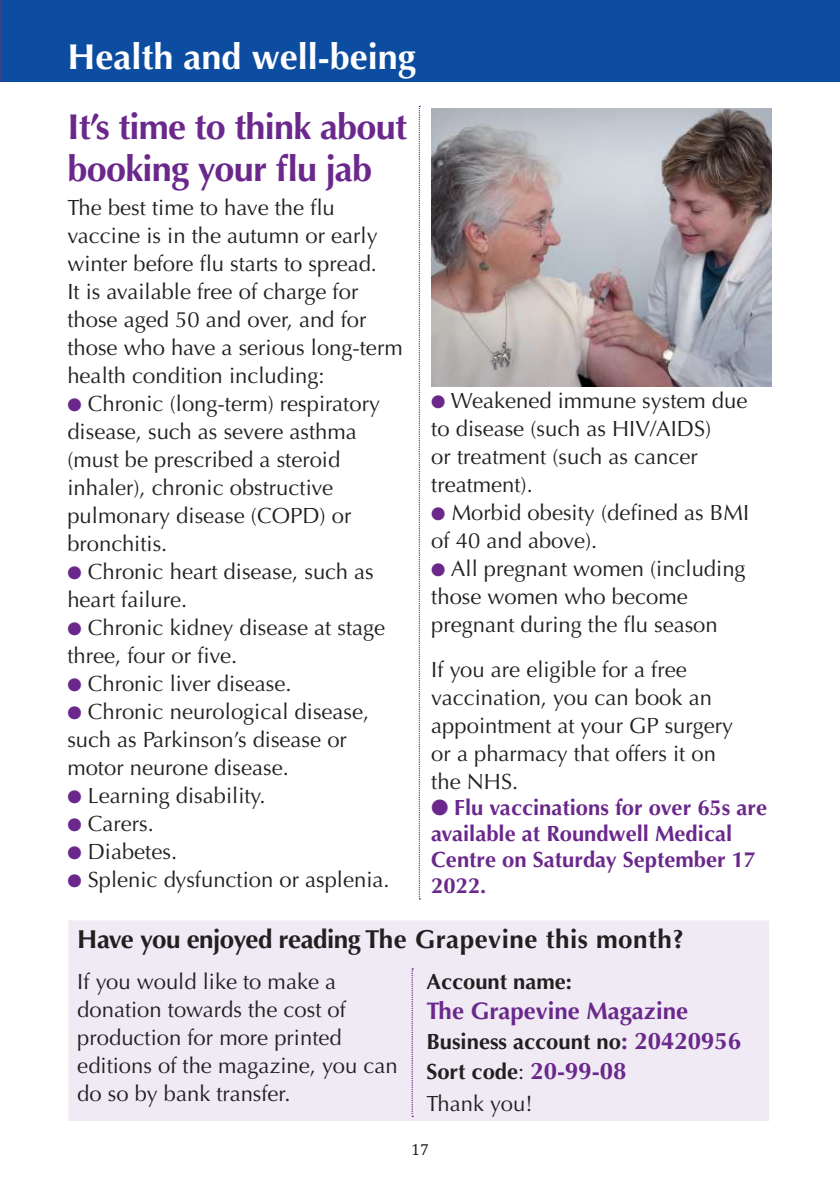
<style>
.page{position:relative;width:840px;height:1191px;background:#fff}
.page>*{position:absolute;margin:0;border:0;box-sizing:border-box;transform-origin:0 0}
.t1{font:700 36px/42px "Optima";letter-spacing:-.02em;color:#6b288c}
.t2{font:700 36px "Optima";color:#fff}
.t3{font:700 26px "Optima";letter-spacing:-.02em;color:#231f20}
.t4{font:700 24px "Optima";color:#6b288c}
.t5{font:22px/28px "Optima";color:#231f20}
.t6{font:700 22px/26px "Optima";color:#6b288c}
.t7{font:700 22px/30px "Optima";color:#231f20}
.t8{font:16px "Cambria";color:#231f20}
.s1{color:#6b288c}
.s2{font-size:24px;color:#6b288c}
.s3{font-weight:400}
</style>
<div class="page">
<svg style="left:418px;top:106px;width:2px;height:793px"></svg>
<div style="left:0;top:0;width:839px;height:82px;background:#0d4da1"></div>
<div style="left:66px;top:918px;width:704px;height:205px;background:#efeaf3;border:2px solid #fff"></div>
<svg style="left:411px;top:968px;width:2px;height:148px"></svg>
<img style="left:431px;top:108px;width:339px;height:278px">
<h1 class="t2" style="left:67px;top:35px;width:350px">Health and well-being</h1>
<h1 class="t1" style="left:67px;top:106px;width:341px">It’s time to think about booking your flu jab</h1>
<p class="t5" style="left:67px;top:193px;width:336px">The best time to have the flu vaccine is in the autumn or early winter before flu starts to spread.<br>It is available free of charge for those aged 50 and over, and for those who have a serious long-term health condition including:</p>
<p class="t5" style="left:67px;top:389px;width:314px"><span class="s1">●</span> Chronic (long-term) respiratory disease, such as severe asthma (must be prescribed a steroid inhaler), chronic obstructive pulmonary disease (COPD) or bronchitis.</p>
<p class="t5" style="left:67px;top:557px;width:308px"><span class="s1">●</span> Chronic heart disease, such as heart failure.</p>
<p class="t5" style="left:67px;top:613px;width:319px"><span class="s1">●</span> Chronic kidney disease at stage three, four or five.</p>
<p class="t5" style="left:67px;top:669px;width:225px"><span class="s1">●</span> Chronic liver disease.</p>
<p class="t5" style="left:67px;top:697px;width:303px"><span class="s1">●</span> Chronic neurological disease, such as Parkinson’s disease or motor neurone disease.</p>
<p class="t5" style="left:67px;top:781px;width:200px"><span class="s1">●</span> Learning disability.</p>
<p class="t5" style="left:67px;top:809px;width:88px"><span class="s1">●</span> Carers.</p>
<p class="t5" style="left:67px;top:837px;width:111px"><span class="s1">●</span> Diabetes.</p>
<p class="t5" style="left:67px;top:865px;width:323px"><span class="s1">●</span> Splenic dysfunction or asplenia.</p>
<p class="t5" style="left:431px;top:387px;width:317px"><span class="s1">●</span> Weakened immune system due to disease (such as HIV/AIDS)<br>or treatment (such as cancer treatment).</p>
<p class="t5" style="left:431px;top:499px;width:319px"><span class="s1">●</span> Morbid obesity (defined as BMI of 40 and above).</p>
<p class="t5" style="left:431px;top:555px;width:315px"><span class="s1">●</span> All pregnant women (including those women who become pregnant during the flu season</p>
<p class="t5" style="left:431px;top:656px;width:303px">If you are eligible for a free vaccination, you can book an appointment at your GP surgery or a pharmacy that offers it on the NHS.</p>
<p class="t6" style="left:431px;top:795px;width:337px">● Flu vaccinations for over 65s are available at Roundwell Medical<br>Centre on Saturday September 17<br>2022.</p>
<p class="t3" style="left:77px;top:924px;width:608px">Have you enjoyed reading The Grapevine this month?</p>
<p class="t5" style="left:77px;top:967px;width:321px">If you would like to make a donation towards the cost of production for more printed editions of the magazine, you can do so by bank transfer.</p>
<p class="t7" style="left:426px;top:966px;width:147px">Account name:</p>
<p class="t4" style="left:426px;top:996px;width:263px">The Grapevine Magazine</p>
<p class="t7" style="left:426px;top:1026px;width:316px">Business account no<span class="s2">: 20420956<br></span>Sort code<span class="s3">:</span> <span class="s2">20-99-08</span></p>
<p class="t5" style="left:426px;top:1089px;width:108px">Thank you!</p>
<p class="t8" style="left:411px;top:1139px;width:19px">17</p>
</div>
